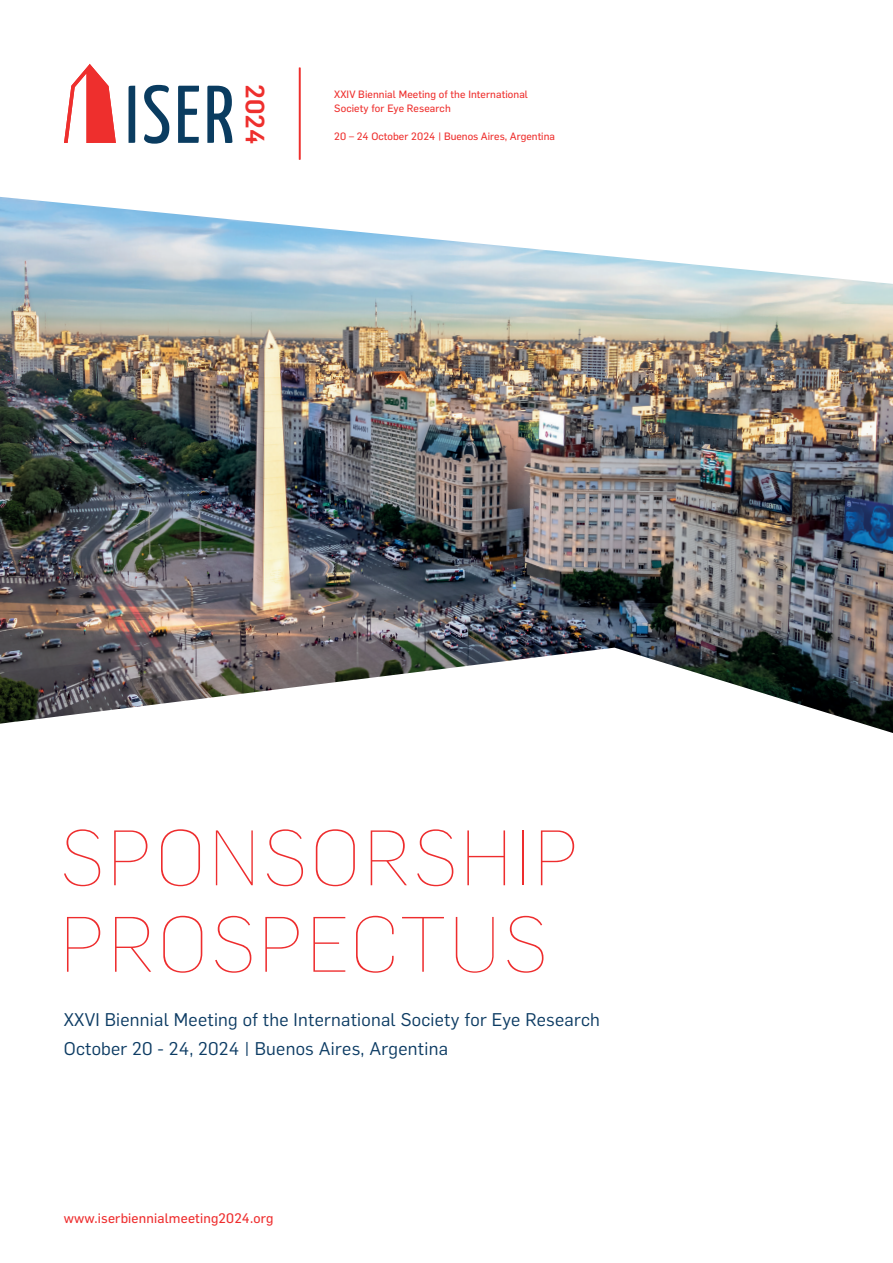
<style>
.page{position:relative;width:893px;height:1263px;background:#fff}
.page>*{position:absolute;margin:0;border:0;box-sizing:border-box;transform-origin:0 0}
.t1{font:100 76.8px/86.4px "Flama";letter-spacing:.05em;color:#ee2d2e}
.t2{font:500 25.95px "Flama";color:#ee2f2d}
.t3{font:18px/28.5px "Flama";letter-spacing:.015em;color:#0c3b63}
.t4{font:13.5px "Flama Basic";letter-spacing:.015em;color:#ee2d2e}
.t5{font:10.5px/14.1px "Flama Basic";letter-spacing:.01em;color:#ee2f2d}
</style>
<div class="page">
<img style="left:0;top:197px;width:893px;height:536px">
<hr style="left:299px;top:68px;width:1px;height:92px;background:#ee2f2d">
<svg style="left:64px;top:63px;width:52px;height:80px"></svg>
<svg style="left:129px;top:85px;width:103px;height:59px"></svg>
<h2 class="t2" style="left:274px;top:84px;width:62px;rotate:90deg">2024</h2>
<p class="t5" style="left:334px;top:86px;width:195px">XXIV Biennial Meeting of the International<br>Society for Eye Research</p>
<p class="t5" style="left:334px;top:128px;width:222px">20 – 24 October 2024 | Buenos Aires, Argentina</p>
<h1 class="t1" style="left:60px;top:812px;width:520px">SPONSORSHIP<br>PROSPECTUS</h1>
<p class="t3" style="left:64px;top:1004px;width:538px">XXVI Biennial Meeting of the International Society for Eye Research<br>October 20 - 24, 2024 | Buenos Aires, Argentina</p>
<p class="t4" style="left:64px;top:1208px;width:211px">www.iserbiennialmeeting2024.org</p>
</div>
